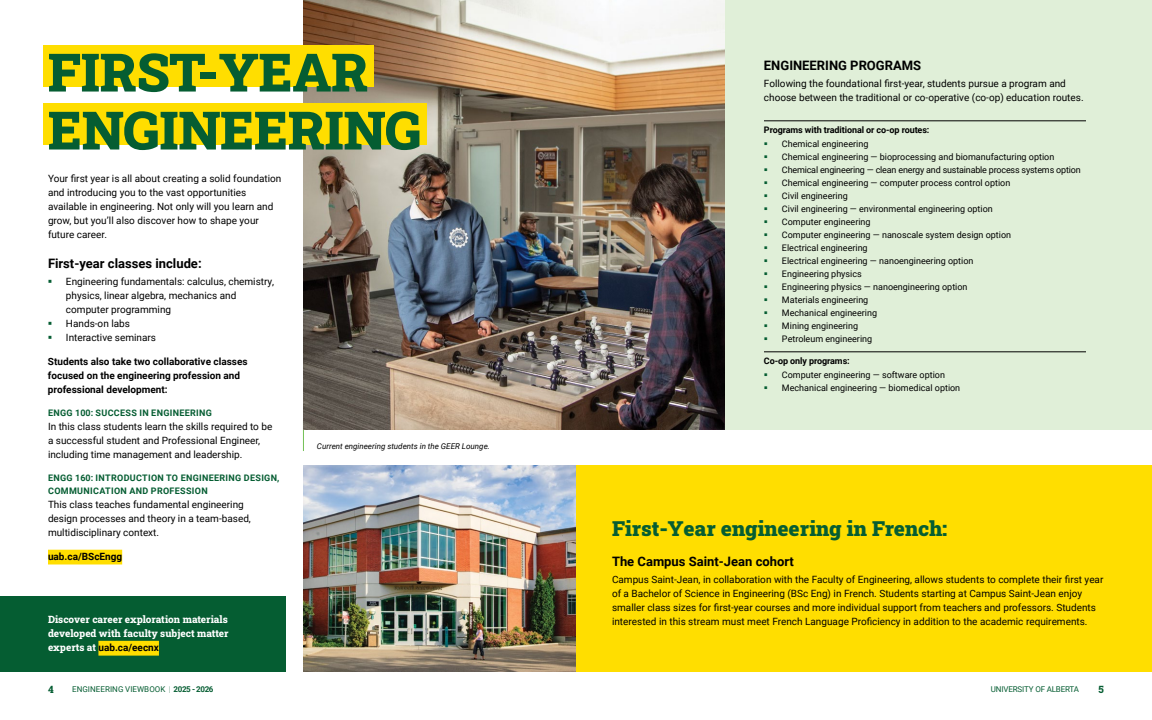
<style>
.page{position:relative;width:1152px;height:720px;background:#fff}
.page>*{position:absolute;margin:0;border:0;box-sizing:border-box;transform-origin:0 0}
.t1{font:900 53px/58px "Roboto Slab";color:#055d32}
.t2{font:900 21px "Roboto Slab";color:#055d32}
.t3{font:700 13px "Roboto";color:#000}
.t4{font:10px/14px "Roboto";color:#000}
.t5{font:700 10px/14px "Roboto";color:#000}
.t6{font:800 10px/14px "Roboto Slab";color:#fff}
.t7{font:800 10px "Roboto Slab";color:#055d32}
.t8{font:9px/13px "Roboto";color:#000}
.t9{font:700 9px/13px "Roboto";letter-spacing:.035em;color:#055d32}
.t10{font:700 9px "Roboto";letter-spacing:-.01em;color:#000}
.t11{font:italic 8px "Roboto";color:#000}
.t12{font:8px "Roboto";letter-spacing:.005em;color:#055d32}
.t13{font:8px "Roboto";letter-spacing:-.02em;color:#055d32}
.s1{font-family:"Roboto Slab";font-weight:800;color:#fff}
.s2{font-weight:100}
.s3{font-weight:700}
</style>
<div class="page">
<hr style="left:303px;top:420px;width:1px;height:31px;background:#73c054">
<div style="left:0;top:596px;width:285px;height:76px;background:#055d32"></div>
<div style="left:724px;top:0;width:428px;height:429px;background:#e0efd8"></div>
<img style="left:303px;top:0;width:421px;height:429px">
<div style="left:576px;top:465px;width:576px;height:207px;background:#ffde00"></div>
<img style="left:303px;top:465px;width:273px;height:207px">
<hr style="left:764px;top:121px;width:322px;height:1px;background:#000">
<hr style="left:764px;top:352px;width:322px;height:1px;background:#000">
<div style="left:98px;top:641px;width:61px;height:15px;background:#ffde00"></div>
<div style="left:48px;top:550px;width:74px;height:14px;background:#ffde00"></div>
<div style="left:44px;top:45px;width:330px;height:41px;background:#ffde00"></div>
<div style="left:44px;top:103px;width:383px;height:41px;background:#ffde00"></div>
<h1 class="t1" style="left:48px;top:42px;width:375px">FIRST-YEAR<br>ENGINEERING</h1>
<p class="t4" style="left:48px;top:171px;width:235px">Your first year is all about creating a solid foundation and introducing you to the vast opportunities available in engineering. Not only will you learn and grow, but you’ll also discover how to shape your future career.</p>
<h3 class="t3" style="left:48px;top:254px;width:155px">First-year classes include:</h3>
<p class="t4" style="left:66px;top:274px;width:210px">Engineering fundamentals: calculus, chemistry, physics, linear algebra, mechanics and computer programming<br>Hands-on labs<br>Interactive seminars</p>
<p class="t5" style="left:48px;top:354px;width:201px">Students also take two collaborative classes focused on the engineering profession and professional development:</p>
<p class="t9" style="left:48px;top:406px;width:165px">ENGG 100: SUCCESS IN ENGINEERING</p>
<p class="t4" style="left:48px;top:419px;width:226px">In this class students learn the skills required to be a successful student and Professional Engineer, including time management and leadership.</p>
<p class="t9" style="left:48px;top:471px;width:233px">ENGG 160: INTRODUCTION TO ENGINEERING DESIGN,<br>COMMUNICATION AND PROFESSION</p>
<p class="t4" style="left:48px;top:497px;width:204px">This class teaches fundamental engineering design processes and theory in a team-based, multidisciplinary context.</p>
<p class="t5" style="left:48px;top:549px;width:76px">uab.ca/BScEngg</p>
<p class="t6" style="left:48px;top:612px;width:182px">Discover career exploration materials developed with faculty subject matter</p>
<p class="t5" style="left:48px;top:640px;width:112px"><span class="s1">experts at</span> uab.ca/eecnx</p>
<p class="t11" style="left:317px;top:440px;width:174px">Current engineering students in the GEER Lounge.</p>
<h3 class="t3" style="left:764px;top:56px;width:159px">ENGINEERING PROGRAMS</h3>
<p class="t4" style="left:764px;top:76px;width:321px">Following the foundational first-year, students pursue a program and choose between the traditional or co-operative (co-op) education routes.</p>
<p class="t10" style="left:764px;top:123px;width:167px">Programs with traditional or co-op routes:</p>
<p class="t8" style="left:782px;top:137px;width:300px">Chemical engineering<br>Chemical engineering — bioprocessing and biomanufacturing option Chemical engineering — clean energy and sustainable process systems option Chemical engineering — computer process control option<br>Civil engineering<br>Civil engineering — environmental engineering option<br>Computer engineering<br>Computer engineering — nanoscale system design option<br>Electrical engineering<br>Electrical engineering — nanoengineering option<br>Engineering physics<br>Engineering physics — nanoengineering option<br>Materials engineering<br>Mechanical engineering<br>Mining engineering<br>Petroleum engineering</p>
<p class="t10" style="left:764px;top:354px;width:87px">Co-op only programs:</p>
<p class="t8" style="left:782px;top:368px;width:180px">Computer engineering — software option<br>Mechanical engineering — biomedical option</p>
<h2 class="t2" style="left:612px;top:514px;width:337px">First-Year engineering in French:</h2>
<h3 class="t3" style="left:612px;top:552px;width:183px">The Campus Saint-Jean cohort</h3>
<p class="t4" style="left:612px;top:572px;width:493px">Campus Saint-Jean, in collaboration with the Faculty of Engineering, allows students to complete their first year of a Bachelor of Science in Engineering (BSc Eng) in French. Students starting at Campus Saint-Jean enjoy smaller class sizes for first-year courses and more individual support from teachers and professors. Students interested in this stream must meet French Language Proficiency in addition to the academic requirements.</p>
<p class="t7" style="left:48px;top:683px;width:7px">4</p>
<p class="t12" style="left:72px;top:684px;width:143px">ENGINEERING VIEWBOOK <span class="s2">|</span> <span class="s3">2025 - 2026</span></p>
<p class="t13" style="left:991px;top:684px;width:90px">UNIVERSITY OF ALBERTA</p>
<p class="t7" style="left:1099px;top:683px;width:7px">5</p>
</div>
